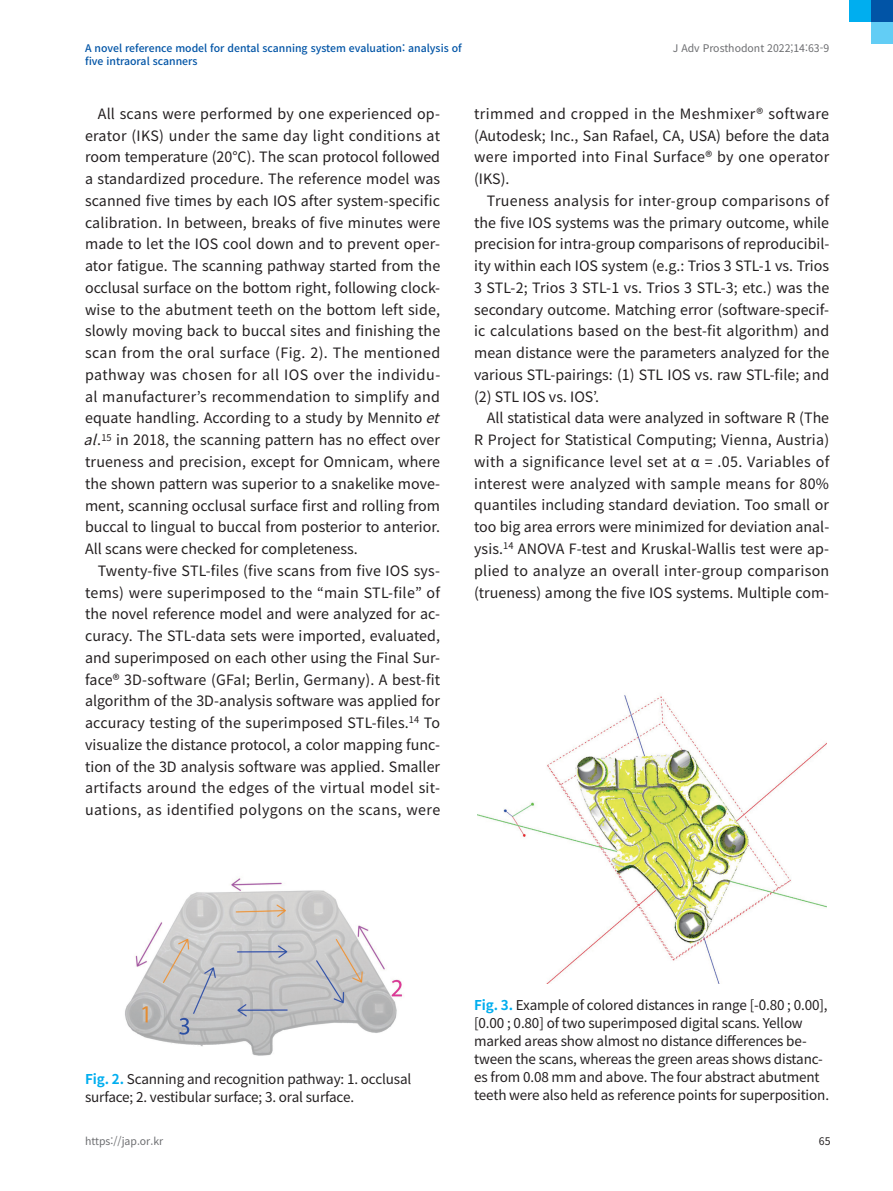
<style>
.page{position:relative;width:893px;height:1191px;background:#fff}
.page>*{position:absolute;margin:0;border:0;box-sizing:border-box;transform-origin:0 0}
.t1{font:14.25px/21.8px "Noto Sans CJ Kkr";letter-spacing:.005em;color:#231f20;text-align:justify}
.t2{font:13.5px/18px "Noto Sans CJ Kkr";letter-spacing:-.01em;color:#231f20}
.t3{font:500 10.5px "Noto Sans CJ Kkr";color:#0154a6}
.t4{font:10.5px "Noto Sans CJ Kkr";color:#6c6d70}
.t5{font:10.5px "Noto Sans CJ Kkr";color:#231f20}
.s1{font-style:italic}
.s2{font-weight:700;color:#00aeef}
</style>
<div class="page">
<div style="left:871px;top:22px;width:22px;height:22px;background:#62cdf5"></div>
<div style="left:849px;top:0;width:22px;height:22px;background:#00aeef"></div>
<div style="left:871px;top:0;width:22px;height:22px;background:#0154a6"></div>
<img style="left:125px;top:878px;width:277px;height:178px">
<img style="left:477px;top:695px;width:349px;height:288px">
<p class="t3" style="left:85px;top:42px;width:378px">A novel reference model for dental scanning system evaluation: analysis of</p>
<p class="t4" style="left:673px;top:42px;width:158px">J Adv Prosthodont 2022;14:63-9</p>
<p class="t3" style="left:85px;top:55px;width:114px">five intraoral scanners</p>
<p class="t1" style="left:84px;top:103px;width:367px;text-align:left;text-indent:14px">All scans were performed by one experienced op&shy;erator (IKS) under the same day light conditions at room temperature (20°C). The scan protocol followed a standardized procedure. The reference model was scanned five times by each IOS after system-specific calibration. In between, breaks of five minutes were made to let the IOS cool down and to prevent oper&shy;ator fatigue. The scanning pathway started from the occlusal surface on the bottom right, following clock&shy;wise to the abutment teeth on the bottom left side, slowly moving back to buccal sites and finishing the scan from the oral surface (Fig. 2). The mentioned pathway was chosen for all IOS over the individu&shy;al manufacturer’s recommendation to simplify and equate handling. According to a study by Mennito <span class="s1">et al</span>.<sup>15</sup> in 2018, the scanning pattern has no effect over trueness and precision, except for Omnicam, where the shown pattern was superior to a snakelike move&shy;ment, scanning occlusal surface first and rolling from buccal to lingual to buccal from posterior to anterior.<br>All scans were checked for completeness.</p>
<p class="t1" style="left:85px;top:560px;width:357px;text-indent:13px">Twenty-five STL-files (five scans from five IOS sys&shy;tems) were superimposed to the “main STL-file” of the novel reference model and were analyzed for ac&shy;curacy. The STL-data sets were imported, evaluated, and superimposed on each other using the Final Sur&shy;face® 3D-software (GFaI; Berlin, Germany). A best-fit algorithm of the 3D-analysis software was applied for accuracy testing of the superimposed STL-files.<sup>14</sup> To visualize the distance protocol, a color mapping func&shy;tion of the 3D analysis software was applied. Smaller artifacts around the edges of the virtual model sit&shy;uations, as identified polygons on the scans, were</p>
<p class="t1" style="left:474px;top:103px;width:357px">trimmed and cropped in the Meshmixer® software (Autodesk; Inc., San Rafael, CA, USA) before the data were imported into Final Surface® by one operator (IKS).</p>
<p class="t1" style="left:474px;top:190px;width:357px;text-indent:13px">Trueness analysis for inter-group comparisons of the five IOS systems was the primary outcome, while precision for intra-group comparisons of reproducibil&shy;ity within each IOS system (e.g.: Trios 3 STL-1 vs. Trios 3 STL-2; Trios 3 STL-1 vs. Trios 3 STL-3; etc.) was the secondary outcome. Matching error (software-specif&shy;ic calculations based on the best-fit algorithm) and mean distance were the parameters analyzed for the various STL-pairings: (1) STL IOS vs. raw STL-file; and (2) STL IOS vs. IOS’.</p>
<p class="t1" style="left:474px;top:407px;width:357px;text-indent:13px">All statistical data were analyzed in software R (The R Project for Statistical Computing; Vienna, Austria) with a significance level set at α = .05. Variables of interest were analyzed with sample means for 80% quantiles including standard deviation. Too small or too big area errors were minimized for deviation anal&shy;ysis.<sup>14</sup> ANOVA F-test and Kruskal-Wallis test were ap&shy;plied to analyze an overall inter-group comparison (trueness) among the five IOS systems. Multiple com-</p>
<p class="t2" style="left:85px;top:1070px;width:328px"><span class="s2">Fig. 2.</span> Scanning and recognition pathway: 1. occlusal surface; 2. vestibular surface; 3. oral surface.</p>
<p class="t2" style="left:474px;top:996px;width:356px"><span class="s2">Fig. 3.</span> Example of colored distances in range [-0.80 ; 0.00], [0.00 ; 0.80] of two superimposed digital scans. Yellow marked areas show almost no distance differences be&shy;tween the scans, whereas the green areas shows distanc&shy;es from 0.08 mm and above. The four abstract abutment teeth were also held as reference points for superposition.</p>
<p class="t4" style="left:85px;top:1135px;width:80px">https://jap.or.kr</p>
<p class="t5" style="left:819px;top:1135px;width:13px">65</p>
</div>
